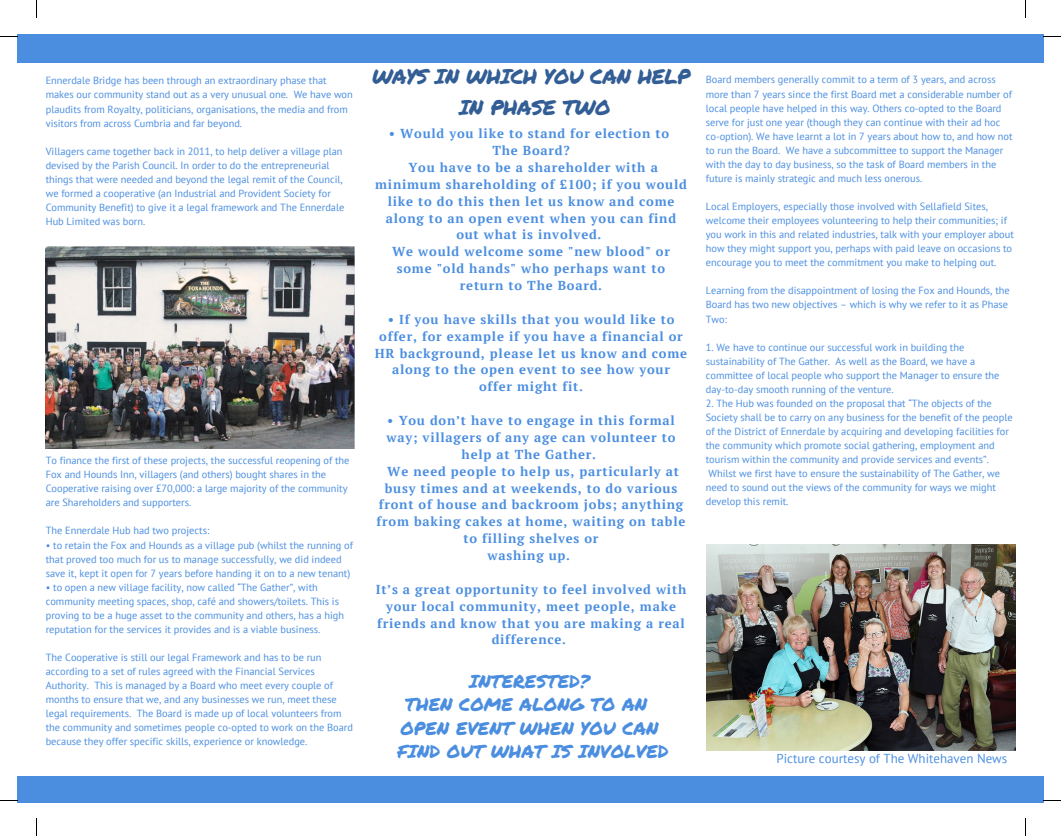
<style>
.page{position:relative;width:1061px;height:836px;background:#fff}
.page>*{position:absolute;margin:0;border:0;box-sizing:border-box;transform-origin:0 0}
.t1{font:20.75px/31px "Permanent Marker";letter-spacing:-.02em;color:#325e95;text-align:center}
.t2{font:18.12px "Permanent Marker";color:#4b8ee0}
.t3{font:700 13px/16.9px "PT Serif";letter-spacing:.06em;color:#4b8ee0;text-align:center}
.t4{font:13px "PT Sans";color:#4b8ee0}
.t5{font:10.38px/14px "PT Sans";color:#4b8ee0}
</style>
<div class="page">
<div style="left:18px;top:776px;width:1025px;height:26px;background:#4b8ee0"></div>
<div style="left:18px;top:35px;width:1025px;height:28px;background:#4b8ee0"></div>
<img style="left:706px;top:545px;width:309px;height:205px">
<img style="left:45px;top:247px;width:309px;height:201px">
<svg style="left:36px;top:0;width:1px;height:18px"></svg>
<svg style="left:0;top:36px;width:18px;height:1px"></svg>
<svg style="left:1025px;top:0;width:1px;height:18px"></svg>
<svg style="left:1043px;top:36px;width:18px;height:1px"></svg>
<svg style="left:1025px;top:818px;width:1px;height:18px"></svg>
<svg style="left:1043px;top:800px;width:18px;height:1px"></svg>
<svg style="left:36px;top:818px;width:1px;height:18px"></svg>
<svg style="left:0;top:800px;width:18px;height:1px"></svg>
<p class="t5" style="left:46px;top:74px;width:309px">Ennerdale Bridge has been through an extraordinary phase that makes our community stand out as a very unusual one. We have won plaudits from Royalty, politicians, organisations, the media and from visitors from across Cumbria and far beyond.</p>
<p class="t5" style="left:46px;top:144px;width:300px">Villagers came together back in 2011, to help deliver a village plan devised by the Parish Council. In order to do the entrepreneurial things that were needed and beyond the legal remit of the Council, we formed a cooperative (an Industrial and Provident Society for Community Benefit) to give it a legal framework and The Ennerdale Hub Limited was born.</p>
<p class="t5" style="left:46px;top:453px;width:305px">To finance the first of these projects, the successful reopening of the Fox and Hounds Inn, villagers (and others) bought shares in the Cooperative raising over £70,000: a large majority of the community are Shareholders and supporters.</p>
<p class="t5" style="left:46px;top:524px;width:165px">The Ennerdale Hub had two projects:</p>
<p class="t5" style="left:46px;top:538px;width:309px">• to retain the Fox and Hounds as a village pub (whilst the running of that proved too much for us to manage successfully, we did indeed save it, kept it open for 7 years before handing it on to a new tenant)</p>
<p class="t5" style="left:46px;top:580px;width:300px">• to open a new village facility, now called “The Gather”, with community meeting spaces, shop, café and showers/toilets. This is proving to be a huge asset to the community and others, has a high reputation for the services it provides and is a viable business.</p>
<p class="t5" style="left:46px;top:650px;width:309px">The Cooperative is still our legal Framework and has to be run according to a set of rules agreed with the Financial Services Authority. This is managed by a Board who meet every couple of months to ensure that we, and any businesses we run, meet these legal requirements. The Board is made up of local volunteers from the community and sometimes people co-opted to work on the Board because they offer specific skills, experience or knowledge.</p>
<h1 class="t1" style="left:372px;top:61px;width:320px">WAYS IN WHICH YOU CAN HELP<br>IN PHASE TWO</h1>
<p class="t3" style="left:375px;top:125px;width:313px">• Would you like to stand for election to<br>The Board?<br>You have to be a shareholder with a minimum shareholding of £100; if you would like to do this then let us know and come along to an open event when you can find out what is involved.<br>We would welcome some "new blood" or some "old hands" who perhaps want to return to The Board.</p>
<p class="t3" style="left:375px;top:310px;width:314px">• If you have skills that you would like to offer, for example if you have a financial or HR background, please let us know and come along to the open event to see how your offer might fit.</p>
<p class="t3" style="left:377px;top:412px;width:310px">• You don’t have to engage in this formal way; villagers of any age can volunteer to help at The Gather.<br>We need people to help us, particularly at busy times and at weekends, to do various front of house and backroom jobs; anything from baking cakes at home, waiting on table to filling shelves or<br>washing up.</p>
<p class="t3" style="left:376px;top:580px;width:312px">It’s a great opportunity to feel involved with your local community, meet people, make friends and know that you are making a real difference.</p>
<h2 class="t2" style="left:469px;top:668px;width:122px">INTERESTED?</h2>
<h2 class="t2" style="left:405px;top:691px;width:243px">THEN COME ALONG TO AN</h2>
<h2 class="t2" style="left:400px;top:715px;width:260px">OPEN EVENT WHEN YOU CAN</h2>
<h2 class="t2" style="left:397px;top:738px;width:272px">FIND OUT WHAT IS INVOLVED</h2>
<p class="t5" style="left:706px;top:73px;width:308px">Board members generally commit to a term of 3 years, and across more than 7 years since the first Board met a considerable number of local people have helped in this way. Others co-opted to the Board serve for just one year (though they can continue with their ad hoc co-option). We have learnt a lot in 7 years about how to, and how not to run the Board. We have a subcommittee to support the Manager with the day to day business, so the task of Board members in the future is mainly strategic and much less onerous.</p>
<p class="t5" style="left:706px;top:199px;width:310px">Local Employers, especially those involved with Sellafield Sites, welcome their employees volunteering to help their communities; if you work in this and related industries, talk with your employer about how they might support you, perhaps with paid leave on occasions to encourage you to meet the commitment you make to helping out.</p>
<p class="t5" style="left:706px;top:284px;width:305px">Learning from the disappointment of losing the Fox and Hounds, the<br>Board has two new objectives – which is why we refer to it as Phase<br>Two:</p>
<p class="t5" style="left:706px;top:340px;width:295px">1. We have to continue our successful work in building the sustainability of The Gather. As well as the Board, we have a committee of local people who support the Manager to ensure the day-to-day smooth running of the venture.</p>
<p class="t5" style="left:706px;top:396px;width:308px">2. The Hub was founded on the proposal that “The objects of the Society shall be to carry on any business for the benefit of the people of the District of Ennerdale by acquiring and developing facilities for the community which promote social gathering, employment and tourism within the community and provide services and events”.<br>Whilst we first have to ensure the sustainability of The Gather, we need to sound out the views of the community for ways we might develop this remit.</p>
<p class="t4" style="left:776px;top:750px;width:232px">Picture courtesy of The Whitehaven News</p>
</div>
